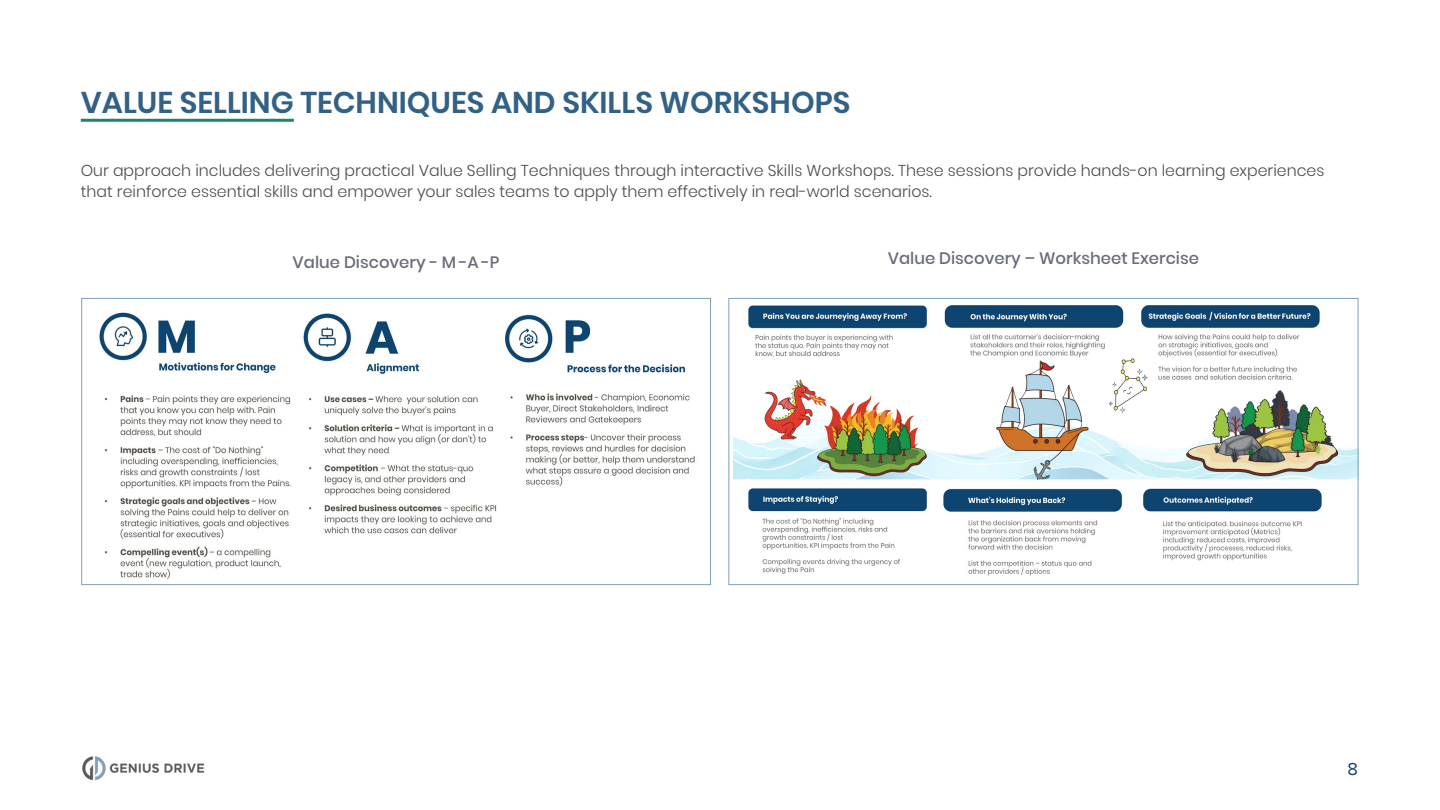
<style>
.page{position:relative;width:1440px;height:810px;background:#fff}
.page>*{position:absolute;margin:0;border:0;box-sizing:border-box;transform-origin:0 0}
.t1{font:600 30px "Poppins";color:#326185}
.t2{font:18px "Proxima Nova";color:#0e4570}
.t3{font:500 16.5px "Poppins";color:#696d79}
.t4{font:300 15.75px/21px "Poppins";color:#4b4c4d}
</style>
<div class="page">
<img style="left:82px;top:756px;width:123px;height:25px">
<hr style="left:81px;top:119px;width:213px;height:3px;background:#18876d">
<img style="left:99px;top:312px;width:596px;height:267px">
<div style="left:81px;top:298px;width:630px;height:287px;border:1px solid #81a1b7"></div>
<img style="left:733px;top:305px;width:623px;height:271px">
<div style="left:728px;top:298px;width:630px;height:287px;border:1px solid #81a1b7"></div>
<h1 class="t1" style="left:81px;top:90px;width:771px">VALUE SELLING TECHNIQUES AND SKILLS WORKSHOPS</h1>
<p class="t4" style="left:81px;top:162px;width:1245px">Our approach includes delivering practical Value Selling Techniques through interactive Skills Workshops. These sessions provide hands-on learning experiences that reinforce essential skills and empower your sales teams to apply them effectively in real-world scenarios.</p>
<p class="t3" style="left:293px;top:255px;width:208px">Value Discovery - M -A -P</p>
<p class="t3" style="left:888px;top:251px;width:313px">Value Discovery – Worksheet Exercise</p>
<p class="t2" style="left:1347px;top:761px;width:12px">8</p>
</div>
